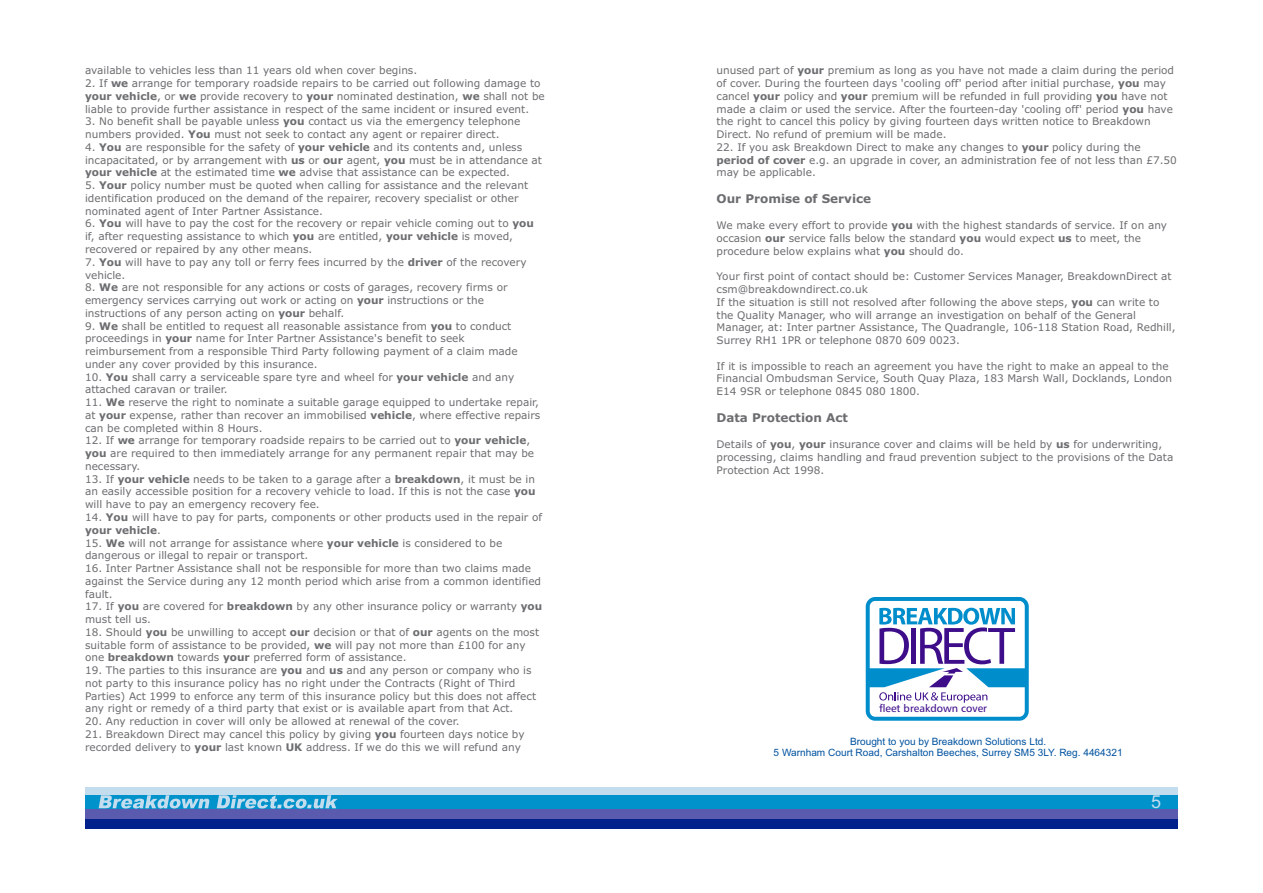
<style>
.page{position:relative;width:1263px;height:893px;background:#fff}
.page>*{position:absolute;margin:0;border:0;box-sizing:border-box;transform-origin:0 0}
.t1{font:31.65px "Arial";color:#fff;scale:1.72 1}
.t2{font:700 12px "Verdana";color:#6c6d70}
.t3{font:10.8px "Humanist 777 BT Roman B";color:#3e0d8a}
.t4{font:10.5px/12.8px "Verdana";color:#6c6d70}
.t5{font:10.05px/11.2px "Arial";color:#0153a0;text-align:center}
.s1{font-weight:700}
</style>
<div class="page">
<div style="left:85px;top:787px;width:1093px;height:16px;background:#c3ddef"></div>
<div style="left:85px;top:816px;width:1093px;height:13px;background:#00208b"></div>
<div style="left:85px;top:805px;width:1093px;height:14px;background:#5a5bae"></div>
<div style="left:85px;top:795px;width:1093px;height:13px;background:#0092ca"></div>
<svg style="left:99px;top:795px;width:510px;height:14px"></svg>
<svg style="left:866px;top:597px;width:163px;height:124px"></svg>
<div style="left:878px;top:704px;width:89px;height:11px;background:#fff"></div>
<p class="t4" style="left:85px;top:65px;width:334px">available to vehicles less than 11 years old when cover begins.</p>
<p class="t4" style="left:85px;top:78px;width:461px">2. If <span class="s1">we</span> arrange for temporary roadside repairs to be carried out following damage to <span class="s1">your vehicle</span>, or <span class="s1">we</span> provide recovery to <span class="s1">your</span> nominated destination, <span class="s1">we</span> shall not be liable to provide further assistance in respect of the same incident or insured event.</p>
<p class="t4" style="left:85px;top:116px;width:437px">3. No benefit shall be payable unless <span class="s1">you</span> contact us via the emergency telephone numbers provided. <span class="s1">You</span> must not seek to contact any agent or repairer direct.</p>
<p class="t4" style="left:85px;top:142px;width:458px">4. <span class="s1">You</span> are responsible for the safety of <span class="s1">your vehicle</span> and its contents and, unless incapacitated, or by arrangement with <span class="s1">us</span> or <span class="s1">our</span> agent, <span class="s1">you</span> must be in attendance at <span class="s1">your vehicle</span> at the estimated time <span class="s1">we</span> advise that assistance can be expected.</p>
<p class="t4" style="left:85px;top:180px;width:445px">5. <span class="s1">Your</span> policy number must be quoted when calling for assistance and the relevant identification produced on the demand of the repairer, recovery specialist or other nominated agent of Inter Partner Assistance.</p>
<p class="t4" style="left:85px;top:218px;width:450px">6. <span class="s1">You</span> will have to pay the cost for the recovery or repair vehicle coming out to <span class="s1">you </span>if, after requesting assistance to which <span class="s1">you</span> are entitled, <span class="s1">your vehicle</span> is moved, recovered or repaired by any other means.</p>
<p class="t4" style="left:85px;top:256px;width:443px">7. <span class="s1">You</span> will have to pay any toll or ferry fees incurred by the <span class="s1">driver</span> of the recovery vehicle.</p>
<p class="t4" style="left:85px;top:282px;width:424px">8. <span class="s1">We</span> are not responsible for any actions or costs of garages, recovery firms or emergency services carrying out work or acting on <span class="s1">your</span> instructions or the instructions of any person acting on <span class="s1">your</span> behalf.</p>
<p class="t4" style="left:85px;top:320px;width:434px">9. <span class="s1">We</span> shall be entitled to request all reasonable assistance from <span class="s1">you</span> to conduct proceedings in <span class="s1">your</span> name for Inter Partner Assistance's benefit to seek reimbursement from a responsible Third Party following payment of a claim made under any cover provided by this insurance.</p>
<p class="t4" style="left:85px;top:371px;width:431px">10. <span class="s1">You</span> shall carry a serviceable spare tyre and wheel for <span class="s1">your vehicle</span> and any attached caravan or trailer.</p>
<p class="t4" style="left:85px;top:397px;width:457px">11. <span class="s1">We</span> reserve the right to nominate a suitable garage equipped to undertake repair, at <span class="s1">your</span> expense, rather than recover an immobilised <span class="s1">vehicle</span>, where effective repairs can be completed within 8 Hours.</p>
<p class="t4" style="left:85px;top:435px;width:451px">12. If <span class="s1">we</span> arrange for temporary roadside repairs to be carried out to <span class="s1">your vehicle</span>, <span class="s1">you</span> are required to then immediately arrange for any permanent repair that may be necessary.</p>
<p class="t4" style="left:85px;top:473px;width:452px;text-align:justify">13. If <span class="s1">your vehicle</span> needs to be taken to a garage after a <span class="s1">breakdown</span>, it must be in an easily accessible position for a recovery vehicle to load. If this is not the case <span class="s1">you </span>will have to pay an emergency recovery fee.</p>
<p class="t4" style="left:85px;top:512px;width:459px">14. <span class="s1">You</span> will have to pay for parts, components or other products used in the repair of <span class="s1">your vehicle</span>.</p>
<p class="t4" style="left:85px;top:537px;width:419px">15. <span class="s1">We</span> will not arrange for assistance where <span class="s1">your vehicle</span> is considered to be dangerous or illegal to repair or transport.</p>
<p class="t4" style="left:85px;top:563px;width:458px">16. Inter Partner Assistance shall not be responsible for more than two claims made against the Service during any 12 month period which arise from a common identified fault.</p>
<p class="t4" style="left:85px;top:601px;width:459px">17. If <span class="s1">you</span> are covered for <span class="s1">breakdown</span> by any other insurance policy or warranty <span class="s1">you </span>must tell us.</p>
<p class="t4" style="left:85px;top:627px;width:456px">18. Should <span class="s1">you</span> be unwilling to accept <span class="s1">our</span> decision or that of <span class="s1">our</span> agents on the most suitable form of assistance to be provided, <span class="s1">we</span> will pay not more than £100 for any one <span class="s1">breakdown</span> towards <span class="s1">your</span> preferred form of assistance.</p>
<p class="t4" style="left:85px;top:665px;width:453px">19. The parties to this insurance are <span class="s1">you</span> and <span class="s1">us</span> and any person or company who is not party to this insurance policy has no right under the Contracts (Right of Third Parties) Act 1999 to enforce any term of this insurance policy but this does not affect any right or remedy of a third party that exist or is available apart from that Act.</p>
<p class="t4" style="left:85px;top:716px;width:376px">20. Any reduction in cover will only be allowed at renewal of the cover.</p>
<p class="t4" style="left:85px;top:729px;width:441px">21. Breakdown Direct may cancel this policy by giving <span class="s1">you</span> fourteen days notice by recorded delivery to <span class="s1">your</span> last known <span class="s1">UK</span> address. If we do this we will refund any</p>
<p class="t4" style="left:716px;top:65px;width:459px">unused part of <span class="s1">your</span> premium as long as you have not made a claim during the period of cover. During the fourteen days 'cooling off' period after initial purchase, <span class="s1">you</span> may cancel <span class="s1">your</span> policy and <span class="s1">your</span> premium will be refunded in full providing <span class="s1">you</span> have not made a claim or used the service. After the fourteen-day 'cooling off' period <span class="s1">you</span> have the right to cancel this policy by giving fourteen days written notice to Breakdown Direct. No refund of premium will be made.</p>
<p class="t4" style="left:716px;top:142px;width:462px">22. If you ask Breakdown Direct to make any changes to <span class="s1">your</span> policy during the <span class="s1">period of cover</span> e.g. an upgrade in cover, an administration fee of not less than £7.50 may be applicable.</p>
<p class="t2" style="left:716px;top:194px;width:156px">Our Promise of Service</p>
<p class="t4" style="left:716px;top:220px;width:452px">We make every effort to provide <span class="s1">you</span> with the highest standards of service. If on any occasion <span class="s1">our</span> service falls below the standard <span class="s1">you</span> would expect <span class="s1">us</span> to meet, the procedure below explains what <span class="s1">you</span> should do.</p>
<p class="t4" style="left:716px;top:271px;width:461px">Your first point of contact should be: Customer Services Manager, BreakdownDirect at csm@breakdowndirect.co.uk<br>If the situation is still not resolved after following the above steps, <span class="s1">you</span> can write to the Quality Manager, who will arrange an investigation on behalf of the General Manager, at: Inter partner Assistance, The Quadrangle, 106-118 Station Road, Redhill, Surrey RH1 1PR or telephone 0870 609 0023.</p>
<p class="t4" style="left:716px;top:360px;width:457px">If it is impossible to reach an agreement you have the right to make an appeal to the<br>Financial Ombudsman Service, South Quay Plaza, 183 Marsh Wall, Docklands, London<br>E14 9SR or telephone 0845 080 1800.</p>
<p class="t2" style="left:716px;top:413px;width:133px">Data Protection Act</p>
<p class="t4" style="left:716px;top:439px;width:458px">Details of <span class="s1">you</span>, <span class="s1">your</span> insurance cover and claims will be held by <span class="s1">us</span> for underwriting, processing, claims handling and fraud prevention subject to the provisions of the Data<br>Protection Act 1998.</p>
<p class="t3" style="left:879px;top:704px;width:109px">fleet breakdown cover</p>
<p class="t5" style="left:774px;top:737px;width:350px">Brought to you by Breakdown Solutions Ltd.<br>5 Warnham Court Road, Carshalton Beeches, Surrey SM5 3LY. Reg. 4464321</p>
<h1 class="t1" style="left:1124px;top:795px;width:23px">2<sup>5</sup></h1>
</div>
